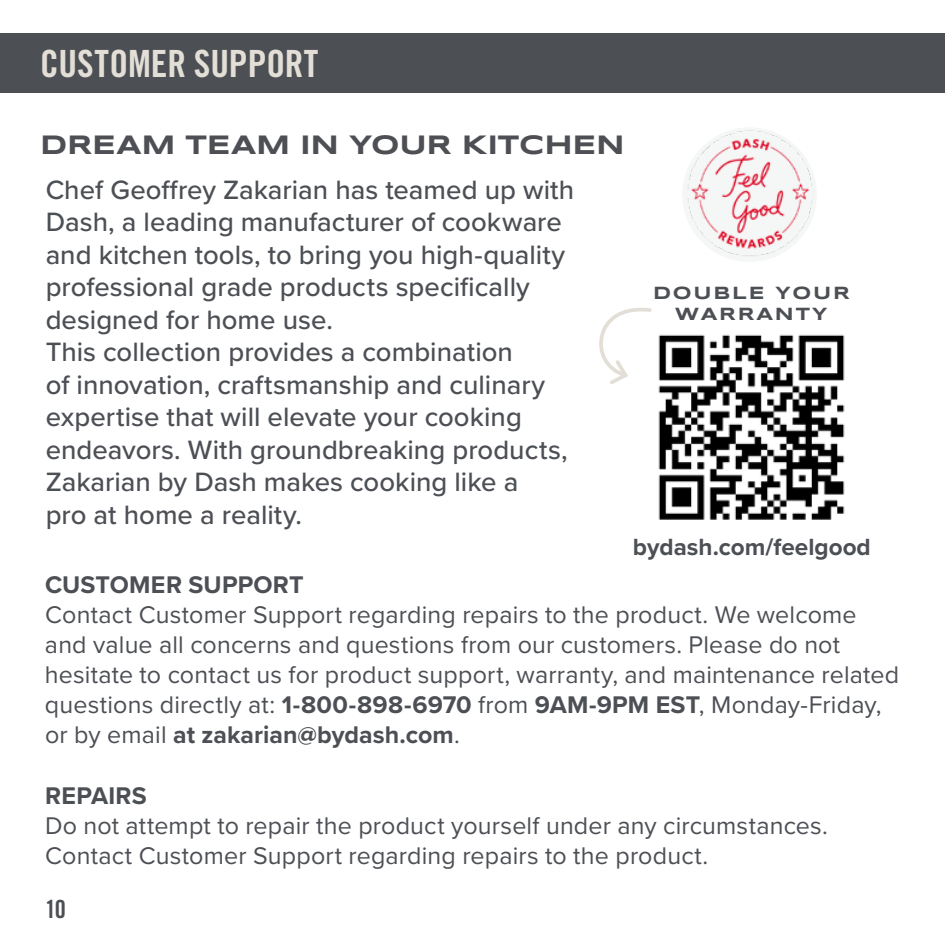
<style>
.page{position:relative;width:945px;height:945px;background:#fff}
.page>*{position:absolute;margin:0;border:0;box-sizing:border-box;transform-origin:0 0}
.t1{font:37.5px "Trade Gothic LT Std Bd Cn 20";color:#e3dfd7}
.t2{font:500 27.5px/32.5px "Proxima Nova";color:#4c4f54}
.t3{font:700 27.5px "Syncopate";letter-spacing:-.005em;color:#4d4f54}
.t4{font:25px/30px "Proxima Nova";letter-spacing:.005em;color:#4c4f54}
.t5{font:700 25px "Proxima Nova";letter-spacing:.01em;color:#4c4f54}
.t6{font:25px "Trade Gothic LT Std Bd Cn 20";color:#4c4f54}
.t7{font:700 24.25px "Proxima Nova";color:#4c4f54}
.t8{font:700 18.25px/20.2px "Syncopate";letter-spacing:.1em;color:#4c4f54;text-align:center}
.s1{font-weight:700}
</style>
<div class="page">
<div style="left:0;top:34px;width:945px;height:59px;background:#4c4f54"></div>
<img style="left:658px;top:334px;width:187px;height:186px">
<svg style="left:599px;top:307px;width:53px;height:77px"></svg>
<img style="left:686px;top:130px;width:128px;height:127px">
<h1 class="t1" style="left:40px;top:41px;width:280px">CUSTOMER SUPPORT</h1>
<p class="t3" style="left:40px;top:128px;width:586px">DREAM TEAM IN YOUR KITCHEN</p>
<p class="t2" style="left:46px;top:172px;width:530px">Chef Geoffrey Zakarian has teamed up with Dash, a leading manufacturer of cookware and kitchen tools, to bring you high-quality professional grade products specifically designed for home use.<br>This collection provides a combination<br>of innovation, craftsmanship and culinary expertise that will elevate your cooking endeavors. With groundbreaking products, Zakarian by Dash makes cooking like a<br>pro at home a reality.</p>
<p class="t8" style="left:653px;top:283px;width:198px">DOUBLE YOUR<br>WARRANTY</p>
<p class="t7" style="left:633px;top:528px;width:240px">bydash.com/feelgood</p>
<p class="t5" style="left:45px;top:566px;width:260px">CUSTOMER SUPPORT</p>
<p class="t4" style="left:45px;top:598px;width:856px">Contact Customer Support regarding repairs to the product. We welcome and value all concerns and questions from our customers. Please do not hesitate to contact us for product support, warranty, and maintenance related questions directly at: <span class="s1">1-800-898-6970</span> from <span class="s1">9AM-9PM EST</span>, Monday-Friday, or by email <span class="s1">at zakarian@bydash.com</span>.</p>
<p class="t5" style="left:45px;top:777px;width:103px">REPAIRS</p>
<p class="t4" style="left:45px;top:810px;width:781px">Do not attempt to repair the product yourself under any circumstances.<br>Contact Customer Support regarding repairs to the product.</p>
<p class="t6" style="left:45px;top:894px;width:22px">10</p>
</div>
